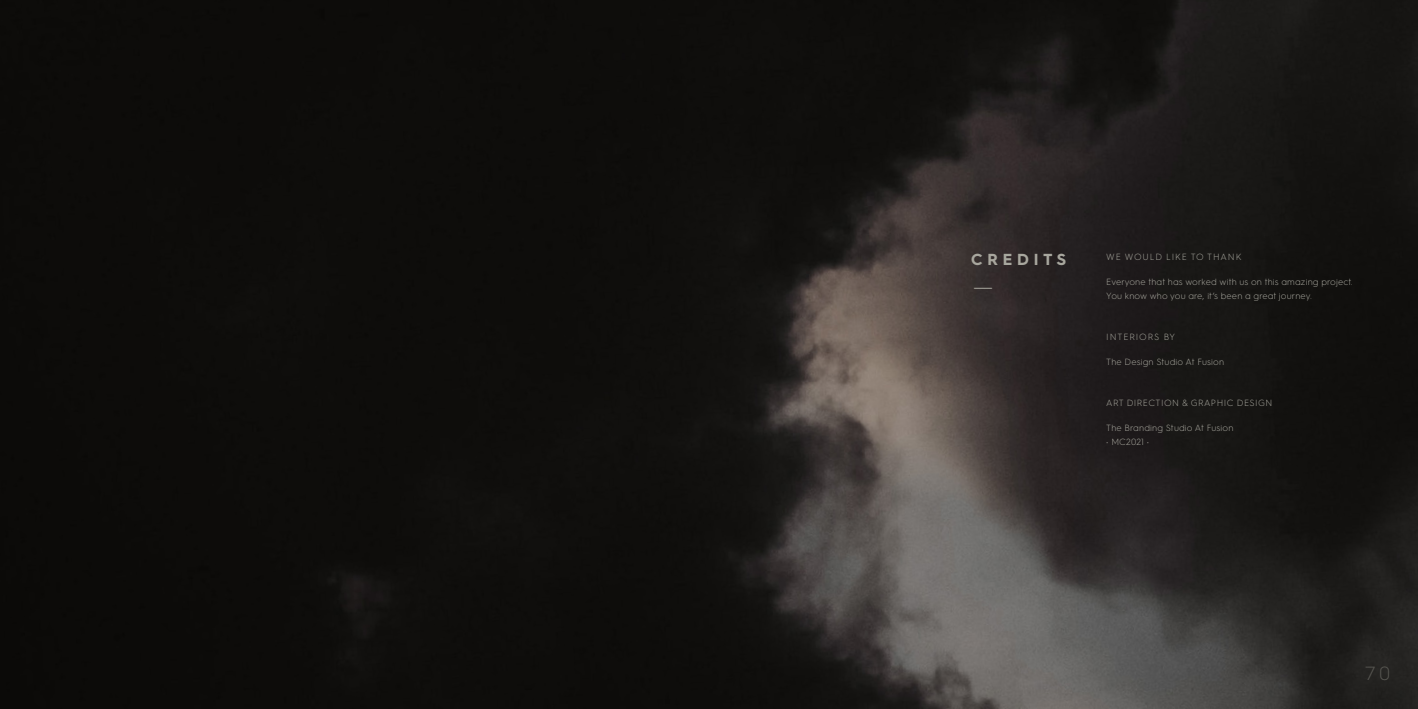
<style>
.page{position:relative;width:1418px;height:709px;background:#fff}
.page>*{position:absolute;margin:0;border:0;box-sizing:border-box;transform-origin:0 0}
.t1{font:100 48px "Hurme Geometric Sans 1";color:#a8a79e}
.t2{font:300 19.1px "Hurme Geometric Sans 3";color:#575651}
.t3{font:700 16px "Hurme Geometric Sans 3";letter-spacing:.3em;color:#a8a79e}
.t4{font:300 9px/14px "Hurme Geometric Sans 3";letter-spacing:.015em;color:#a8a79e}
.t5{font:300 9px "Hurme Geometric Sans 3";letter-spacing:.1em;color:#a8a79e}
.t6{font:300 9px "Hurme Geometric Sans 3";letter-spacing:.05em;color:#a8a79e}
</style>
<div class="page">
<img style="left:0;top:0;width:1417px;height:709px">
<h3 class="t3" style="left:971px;top:248px;width:96px">CREDITS</h3>
<h1 class="t1" style="left:971px;top:257px;width:25px">–</h1>
<p class="t5" style="left:1106px;top:250px;width:137px">WE WOULD LIKE TO THANK</p>
<p class="t4" style="left:1106px;top:274px;width:248px">Everyone that has worked with us on this amazing project.<br>You know who you are, it’s been a great journey.</p>
<p class="t5" style="left:1106px;top:330px;width:70px">INTERIORS BY</p>
<p class="t4" style="left:1106px;top:354px;width:119px">The Design Studio At Fusion</p>
<p class="t6" style="left:1106px;top:396px;width:168px">ART DIRECTION &amp; GRAPHIC DESIGN</p>
<p class="t4" style="left:1106px;top:420px;width:129px">The Branding Studio At Fusion</p>
<p class="t4" style="left:1106px;top:434px;width:44px">• MC2021 •</p>
<h2 class="t2" style="left:1364px;top:661px;width:27px">70</h2>
</div>
